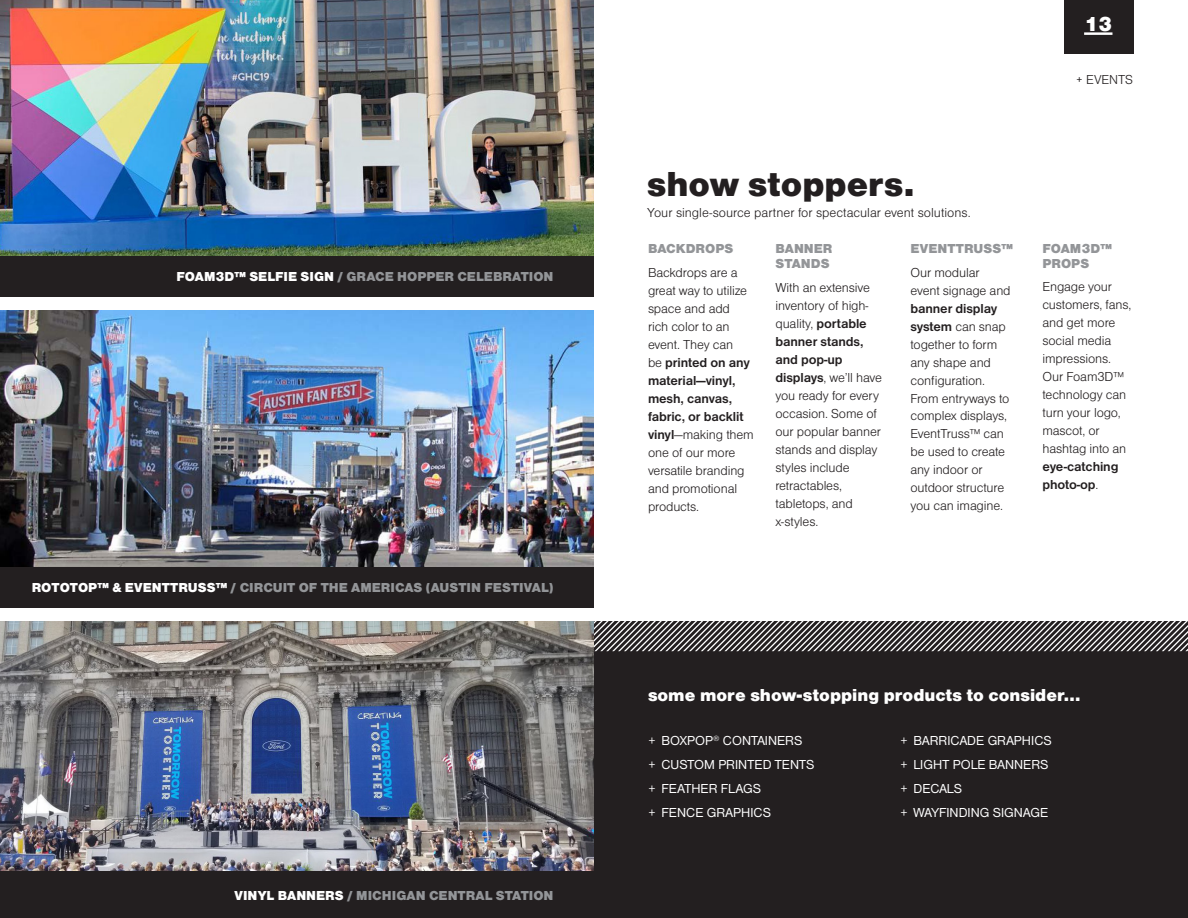
<style>
.page{position:relative;width:1188px;height:918px;background:#fff}
.page>*{position:absolute;margin:0;border:0;box-sizing:border-box;transform-origin:0 0}
.headline_lowercase{font:900 36px "Nimbus San D";color:#231f20}
.t1{font:900 21px "Nimbus San D";color:#fff}
.additional{font:900 18px "Nimbus San D";color:#fff}
.Column__Light_9pt{font:300 13.5px/18px "Nimbus San D";letter-spacing:-.01em;color:#231f20}
.GRAY_CATEGORY{font:900 13.5px/15px "Nimbus San D";color:#939598}
.t2{font:13.5px "Nimbus San D";color:#fff}
.subhead_light_9pt{font:300 13.5px "Nimbus San D";color:#231f20}
.Column__Light_9pt-2{font:700 13.5px "Nimbus San D";letter-spacing:-.01em;color:#231f20}
.s1{color:#fff}
.s2{font-weight:700}
.s3{font-weight:300}
</style>
<div class="page">
<img style="left:0;top:0;width:593px;height:256px">
<div style="left:594px;top:648px;width:594px;height:270px;background:#231f20"></div>
<svg style="left:594px;top:621px;width:594px;height:30px;background:#676465"></svg>
<div style="left:1064px;top:0;width:70px;height:54px;background:#231f20"></div>
<hr style="left:1084px;top:32px;width:28px;height:3px;background:#fff">
<img style="left:0;top:310px;width:593px;height:257px">
<div style="left:0;top:567px;width:594px;height:41px;background:#231f20"></div>
<div style="left:0;top:256px;width:594px;height:41px;background:#231f20"></div>
<img style="left:0;top:622px;width:594px;height:250px">
<div style="left:0;top:872px;width:594px;height:46px;background:#231f20"></div>
<p class="GRAY_CATEGORY" style="left:177px;top:269px;width:378px"><span class="s1">FOAM3D™ SELFIE SIGN</span> / GRACE HOPPER CELEBRATION</p>
<p class="GRAY_CATEGORY" style="left:32px;top:580px;width:523px"><span class="s1">ROTOTOP™ &amp; EVENTTRUSS™</span> / CIRCUIT OF THE AMERICAS (AUSTIN FESTIVAL)</p>
<p class="GRAY_CATEGORY" style="left:235px;top:888px;width:320px"><span class="s1">VINYL BANNERS</span> / MICHIGAN CENTRAL STATION</p>
<p class="t1" style="left:1084px;top:12px;width:30px">13</p>
<p class="Column__Light_9pt" style="left:1076px;top:71px;width:59px">+ EVENTS</p>
<p class="headline_lowercase" style="left:647px;top:163px;width:269px">show stoppers.</p>
<p class="subhead_light_9pt" style="left:647px;top:205px;width:325px">Your single-source partner for spectacular event solutions.</p>
<p class="GRAY_CATEGORY" style="left:648px;top:241px;width:87px">BACKDROPS</p>
<p class="Column__Light_9pt" style="left:648px;top:263px;width:107px">Backdrops are a great way to utilize space and add<br>rich color to an event. They can<br>be <span class="s2">printed on any material—vinyl, mesh, canvas, fabric, or backlit vinyl</span>—making them one of our more versatile branding and promotional products.</p>
<p class="GRAY_CATEGORY" style="left:776px;top:241px;width:58px">BANNER<br>STANDS</p>
<p class="Column__Light_9pt" style="left:776px;top:278px;width:108px">With an extensive inventory of high&shy;quality, <span class="s2">portable banner stands, and pop-up displays</span>, we’ll have you ready for every occasion. Some of our popular banner stands and display styles include retractables, tabletops, and x-styles.</p>
<p class="GRAY_CATEGORY" style="left:910px;top:241px;width:104px">EVENTTRUSS™</p>
<p class="Column__Light_9pt" style="left:910px;top:263px;width:102px">Our modular event signage and <span class="s2">banner display system</span> can snap together to form any shape and configuration.<br>From entryways to complex displays,<br>EventTruss™ can be used to create any indoor or outdoor structure you can imagine.</p>
<p class="GRAY_CATEGORY" style="left:1042px;top:241px;width:71px">FOAM3D™<br>PROPS</p>
<p class="Column__Light_9pt" style="left:1042px;top:278px;width:90px">Engage your customers, fans, and get more</p>
<p class="Column__Light_9pt" style="left:1042px;top:332px;width:85px">social media impressions.<br>Our Foam3D™ technology can</p>
<p class="Column__Light_9pt" style="left:1042px;top:404px;width:80px">turn your logo, mascot, or</p>
<p class="Column__Light_9pt" style="left:1042px;top:440px;width:85px">hashtag into an <span class="s2">eye-catching</span></p>
<p class="Column__Light_9pt-2" style="left:1042px;top:477px;width:58px">photo-op<span class="s3">.</span></p>
<p class="additional" style="left:648px;top:685px;width:434px">some more show-stopping products to consider...</p>
<p class="t2" style="left:648px;top:733px;width:156px">+ BOXPOP<sup>®</sup> CONTAINERS</p>
<p class="t2" style="left:648px;top:757px;width:168px">+ CUSTOM PRINTED TENTS</p>
<p class="t2" style="left:648px;top:781px;width:115px">+ FEATHER FLAGS</p>
<p class="t2" style="left:648px;top:805px;width:124px">+ FENCE GRAPHICS</p>
<p class="t2" style="left:900px;top:733px;width:153px">+ BARRICADE GRAPHICS</p>
<p class="t2" style="left:900px;top:757px;width:150px">+ LIGHT POLE BANNERS</p>
<p class="t2" style="left:900px;top:781px;width:64px">+ DECALS</p>
<p class="t2" style="left:900px;top:805px;width:150px">+ WAYFINDING SIGNAGE</p>
</div>
